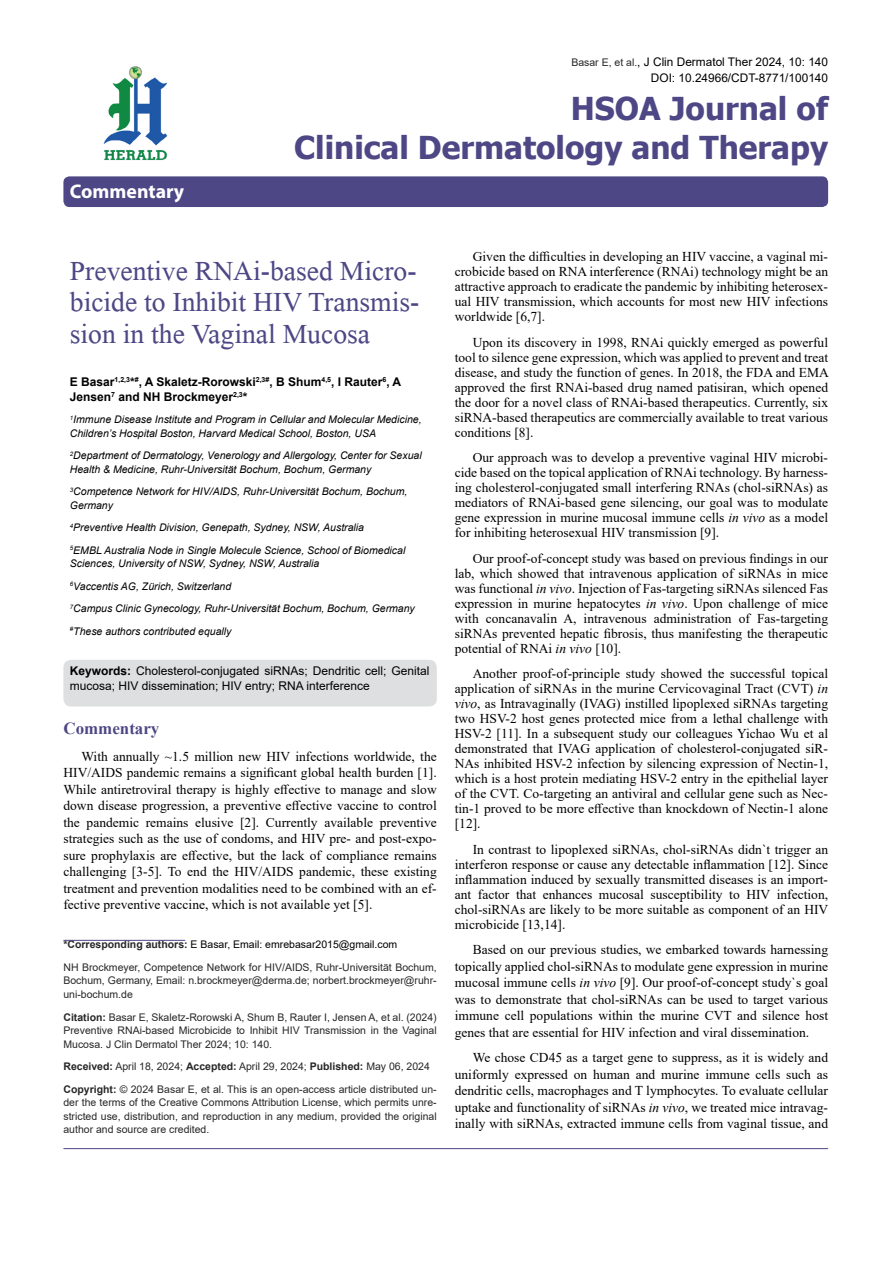
<style>
.page{position:relative;width:893px;height:1263px;background:#fff}
.page>*{position:absolute;margin:0;border:0;box-sizing:border-box;transform-origin:0 0}
.t1{font:41.25px/31.5px "Microsoft Himalaya";color:#4d4785;text-align:justify}
.t2{font:700 31.5px/39px "Tahoma";color:#4d4785;text-align:right}
.t3{font:700 19.8px "Myriad Hebrew";color:#fff}
.t4{font:700 16.95px "Times New Roman";color:#4d4785}
.t5{font:13.5px/15px "Times New Roman";color:#000;text-align:justify}
.t6{font:12px/15px "Arial";color:#000}
.t7{font:700 12px/15px "Arial";color:#000}
.t8{font:11.85px/16.5px "Arial";color:#000;text-align:right}
.t9{font:10.5px/13.5px "Arial";color:#282627}
.t10{font:italic 10.5px/22.5px "Arial";color:#000}
.s1{font-size:10.5px;color:#282627}
.s2{font-weight:700}
.s3{color:#000}
.s4{font-style:italic}
</style>
<div class="page">
<div style="left:63px;top:176px;width:765px;height:31px;background:#4d4785;border-radius:6px"></div>
<hr style="left:63px;top:940px;width:122px;height:1px;background:#4d4785">
<img style="left:103px;top:66px;width:65px;height:95px">
<hr style="left:63px;top:1148px;width:765px;height:1px;background:#4d4785">
<div style="left:63px;top:660px;width:374px;height:46px;background:#dedfe0;border-radius:8px"></div>
<h3 class="t3" style="left:70px;top:180px;width:116px">Commentary</h3>
<p class="t8" style="left:571px;top:53px;width:258px"><span class="s1">Basar E, et al.</span>, J Clin Dermatol Ther 2024, 10: 140<br>DOI: 10.24966/CDT-8771/100140</p>
<h2 class="t2" style="left:294px;top:90px;width:535px">HSOA Journal of<br>Clinical Dermatology and Therapy</h2>
<h1 class="t1" style="left:70px;top:250px;width:351px">Preventive RNAi-based Micro&shy;bicide to Inhibit HIV Transmis&shy;sion in the Vaginal Mucosa</h1>
<p class="t7" style="left:70px;top:374px;width:333px">E Basar<sup>1,2,3</sup>*<sup>#</sup>, A Skaletz-Rorowski<sup>2,3#</sup>, B Shum<sup>4,5</sup>, I Rauter<sup>6</sup>, A<br>Jensen<sup>7</sup> and NH Brockmeyer<sup>2,3</sup>*</p>
<p class="t10" style="left:70px;top:413px;width:353px;line-height:13.5px"><sup>1</sup>Immune Disease Institute and Program in Cellular and Molecular Medicine,<br>Children’s Hospital Boston, Harvard Medical School, Boston, USA</p>
<p class="t10" style="left:70px;top:449px;width:353px;line-height:13.5px"><sup>2</sup>Department of Dermatology, Venerology and Allergology, Center for Sexual<br>Health &amp; Medicine, Ruhr-Universität Bochum, Bochum, Germany</p>
<p class="t10" style="left:70px;top:485px;width:339px;line-height:13.5px"><sup>3</sup>Competence Network for HIV/AIDS, Ruhr-Universität Bochum, Bochum,<br>Germany</p>
<p class="t10" style="left:70px;top:516px;width:337px"><sup>4</sup>Preventive Health Division, Genepath, Sydney, NSW, Australia<br><sup>5</sup>EMBL Australia Node in Single Molecule Science, School of Biomedical</p>
<p class="t10" style="left:70px;top:552px;width:346px">Sciences, University of NSW, Sydney, NSW, Australia<br><sup>6</sup>Vaccentis AG, Zürich, Switzerland<br><sup>7</sup>Campus Clinic Gynecology, Ruhr-Universität Bochum, Bochum, Germany <sup>#</sup>These authors contributed equally</p>
<p class="t6" style="left:70px;top:663px;width:361px"><span class="s2">Keywords:</span> Cholesterol-conjugated siRNAs; Dendritic cell; Genital mucosa; HIV dissemination; HIV entry; RNA interference</p>
<p class="t4" style="left:63px;top:716px;width:98px">Commentary</p>
<p class="t5" style="left:63px;top:748px;width:375px;line-height:16.5px;text-indent:18px">With annually ~1.5 million new HIV infections worldwide, the HIV/AIDS pandemic remains a significant global health burden [1].<br>While antiretroviral therapy is highly effective to manage and slow down disease progression, a preventive effective vaccine to control the pandemic remains elusive [2]. Currently available preventive strategies such as the use of condoms, and HIV pre- and post-expo&shy;sure prophylaxis are effective, but the lack of compliance remains challenging [3-5]. To end the HIV/AIDS pandemic, these existing treatment and prevention modalities need to be combined with an ef&shy;fective preventive vaccine, which is not available yet [5].</p>
<p class="t9" style="left:63px;top:933px;width:375px;line-height:22.5px"><span class="s2">*Corresponding authors:</span> <span class="s3">E Basar, Email: emrebasar2015@gmail.com<br></span>NH Brockmeyer, Competence Network for HIV/AIDS, Ruhr-Universität Bochum,</p>
<p class="t9" style="left:63px;top:974px;width:375px">Bochum, Germany, Email: n.brockmeyer@derma.de; norbert.brockmeyer@ruhr&shy;uni-bochum.de</p>
<p class="t9" style="left:63px;top:1010px;width:375px;text-align:justify"><span class="s2">Citation:</span> Basar E, Skaletz-Rorowski A, Shum B, Rauter I, Jensen A, et al. (2024)<br>Preventive RNAi-based Microbicide to Inhibit HIV Transmission in the Vaginal Mucosa. J Clin Dermatol Ther 2024; 10: 140.</p>
<p class="t9" style="left:63px;top:1055px;width:375px;line-height:22.5px"><span class="s2">Received:</span> April 18, 2024; <span class="s2">Accepted:</span> April 29, 2024; <span class="s2">Published:</span> May 06, 2024<br><span class="s2">Copyright:</span> © 2024 Basar E, et al. This is an open-access article distributed un-</p>
<p class="t9" style="left:63px;top:1095px;width:375px;text-align:justify">der the terms of the Creative Commons Attribution License, which permits unre&shy;stricted use, distribution, and reproduction in any medium, provided the original author and source are credited.</p>
<p class="t5" style="left:455px;top:249px;width:375px;text-indent:18px">Given the difficulties in developing an HIV vaccine, a vaginal mi&shy;crobicide based on RNA interference (RNAi) technology might be an attractive approach to eradicate the pandemic by inhibiting heterosex&shy;ual HIV transmission, which accounts for most new HIV infections worldwide [6,7].</p>
<p class="t5" style="left:455px;top:334px;width:376px;text-indent:18px">Upon its discovery in 1998, RNAi quickly emerged as powerful tool to silence gene expression, which was applied to prevent and treat disease, and study the function of genes. In 2018, the FDA and EMA approved the first RNAi-based drug named patisiran, which opened the door for a novel class of RNAi-based therapeutics. Currently, six siRNA-based therapeutics are commercially available to treat various conditions [8].</p>
<p class="t5" style="left:455px;top:450px;width:375px;text-indent:18px">Our approach was to develop a preventive vaginal HIV microbi&shy;cide based on the topical application of RNAi technology. By harness&shy;ing cholesterol-conjugated small interfering RNAs (chol-siRNAs) as mediators of RNAi-based gene silencing, our goal was to modulate gene expression in murine mucosal immune cells <span class="s4">in vivo</span> as a model for inhibiting heterosexual HIV transmission [9].</p>
<p class="t5" style="left:455px;top:550px;width:375px;text-indent:18px">Our proof-of-concept study was based on previous findings in our lab, which showed that intravenous application of siRNAs in mice was functional <span class="s4">in vivo</span>. Injection of Fas-targeting siRNAs silenced Fas expression in murine hepatocytes <span class="s4">in vivo</span>. Upon challenge of mice with concanavalin A, intravenous administration of Fas-targeting siRNAs prevented hepatic fibrosis, thus manifesting the therapeutic potential of RNAi <span class="s4">in vivo</span> [10].</p>
<p class="t5" style="left:455px;top:666px;width:375px;text-indent:18px">Another proof-of-principle study showed the successful topical application of siRNAs in the murine Cervicovaginal Tract (CVT) <span class="s4">in vivo</span>, as Intravaginally (IVAG) instilled lipoplexed siRNAs targeting two HSV-2 host genes protected mice from a lethal challenge with HSV-2 [11]. In a subsequent study our colleagues Yichao Wu et al demonstrated that IVAG application of cholesterol-conjugated siR-NAs inhibited HSV-2 infection by silencing expression of Nectin-1, which is a host protein mediating HSV-2 entry in the epithelial layer of the CVT. Co-targeting an antiviral and cellular gene such as Nec&shy;tin-1 proved to be more effective than knockdown of Nectin-1 alone [12].</p>
<p class="t5" style="left:455px;top:841px;width:375px;text-indent:18px">In contrast to lipoplexed siRNAs, chol-siRNAs didn`t trigger an interferon response or cause any detectable inflammation [12]. Since inflammation induced by sexually transmitted diseases is an import&shy;ant factor that enhances mucosal susceptibility to HIV infection, chol-siRNAs are likely to be more suitable as component of an HIV microbicide [13,14].</p>
<p class="t5" style="left:455px;top:941px;width:375px;line-height:16.5px;text-indent:18px">Based on our previous studies, we embarked towards harnessing topically applied chol-siRNAs to modulate gene expression in murine mucosal immune cells <span class="s4">in vivo</span> [9]. Our proof-of-concept study`s goal was to demonstrate that chol-siRNAs can be used to target various immune cell populations within the murine CVT and silence host genes that are essential for HIV infection and viral dissemination.</p>
<p class="t5" style="left:455px;top:1049px;width:375px;line-height:16.5px;text-indent:18px">We chose CD45 as a target gene to suppress, as it is widely and uniformly expressed on human and murine immune cells such as dendritic cells, macrophages and T lymphocytes. To evaluate cellular uptake and functionality of siRNAs <span class="s4">in vivo</span>, we treated mice intravag&shy;inally with siRNAs, extracted immune cells from vaginal tissue, and</p>
</div>
